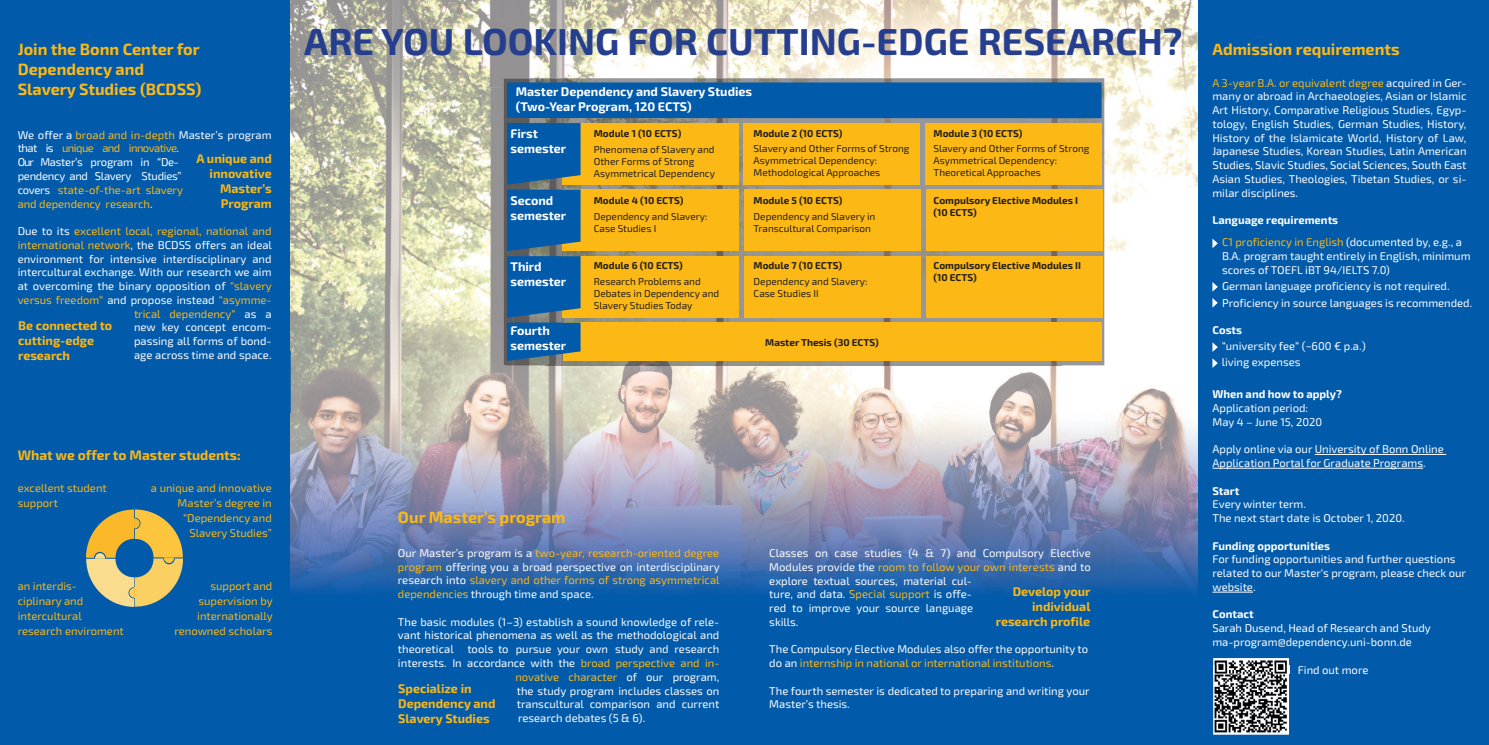
<style>
.page{position:relative;width:1489px;height:745px;background:#fff}
.page>*{position:absolute;margin:0;border:0;box-sizing:border-box;transform-origin:0 0}
.t1{font:700 37.5px "Exo 2";color:#253f8e}
.t2{font:700 16.25px/20px "Exo 2";color:#fcb814}
.t3{font:700 13.75px "Exo 2";color:#fcb814}
.t4{font:700 12.5px/15px "Exo 2";color:#fcb814;text-align:right}
.t5{font:700 12.5px/15px "Exo 2";color:#fff}
.t6{font:11.25px/13.8px "Exo 2";color:#fff}
.t7{font:11.25px/15px "Exo 2";color:#fcb814;text-align:right}
.t8{font:11.25px/13.8px "Exo 2";letter-spacing:-.025em;color:#fff}
.t9{font:700 11.25px "Exo 2";color:#fff}
.t10{font:10px/12px "Exo 2";color:#231f20}
.t11{font:700 10px/12px "Exo 2";color:#231f20}
.s1{color:#fcb814}
.s2{color:#fff}
</style>
<div class="page">
<div style="left:0;top:0;width:291px;height:744px;background:#015aaa"></div>
<img style="left:291px;top:0;width:172px;height:413px">
<img style="left:463px;top:0;width:735px;height:87px">
<img style="left:463px;top:87px;width:43px;height:326px">
<img style="left:1104px;top:87px;width:94px;height:263px">
<img style="left:506px;top:365px;width:389px;height:48px">
<img style="left:895px;top:350px;width:283px;height:63px">
<img style="left:503px;top:78px;width:601px;height:41px">
<img style="left:503px;top:119px;width:43px;height:246px">
<img style="left:1061px;top:119px;width:43px;height:246px">
<img style="left:546px;top:364px;width:515px;height:1px">
<img style="left:504px;top:79px;width:599px;height:40px">
<img style="left:504px;top:119px;width:43px;height:245px">
<img style="left:1060px;top:119px;width:43px;height:245px">
<img style="left:291px;top:413px;width:907px;height:331px">
<div style="left:1198px;top:0;width:290px;height:744px;background:#015aaa"></div>
<svg style="left:507px;top:82px;width:594px;height:279px;background:#bb9f3e"></svg>
<svg style="left:86px;top:509px;width:97px;height:97px"></svg>
<svg style="left:1212px;top:238px;width:6px;height:10px"></svg>
<svg style="left:1212px;top:282px;width:6px;height:26px"></svg>
<svg style="left:1212px;top:342px;width:6px;height:26px"></svg>
<hr style="left:1314px;top:454px;width:132px;height:1px;background:#fff">
<hr style="left:1212px;top:467px;width:210px;height:1px;background:#fff">
<hr style="left:1212px;top:591px;width:40px;height:1px;background:#fff">
<img style="left:1213px;top:658px;width:75px;height:76px">
<img style="left:1213px;top:665px;width:75px;height:8px">
<h2 class="t2" style="left:18px;top:39px;width:185px">Join the Bonn Center for<br>Dependency and<br>Slavery Studies (BCDSS)</h2>
<p class="t8" style="left:18px;top:128px;width:255px">We offer a <span class="s1">broad and in-depth</span> Master’s program that is <span class="s1">unique and innovative</span>.<br>Our Master’s program in “De-<br>pendency and Slavery Studies”<br>covers <span class="s1">state-of-the-art slavery<br>and dependency research</span>.</p>
<p class="t6" style="left:18px;top:224px;width:256px;text-align:right">Due to its <span class="s1">excellent local, regional, national and international network</span>, the BCDSS offers an ideal environment for intensive interdisciplinary and intercultural exchange. With our research we aim at overcoming the binary opposition of <span class="s1">“slavery versus freedom“</span> and propose instead <span class="s1">“asymme&shy;trical dependency“</span> as a<br>new key concept encom-<br>passing all forms of bond-<br>age across time and space.</p>
<p class="t4" style="left:196px;top:151px;width:77px">A unique and innovative<br>Master’s<br>Program</p>
<p class="t4" style="left:18px;top:318px;width:96px;text-align:left">Be connected to cutting-edge research</p>
<p class="t3" style="left:18px;top:446px;width:224px">What we offer to Master students:</p>
<p class="t7" style="left:18px;top:480px;width:91px;text-align:left">excellent student support</p>
<p class="t7" style="left:18px;top:578px;width:108px;text-align:left">an interdis&shy;ciplinary and intercultural research enviroment</p>
<p class="t7" style="left:151px;top:480px;width:122px">a unique and innovative<br>Master’s degree in “Dependency and<br>Slavery Studies”</p>
<p class="t7" style="left:174px;top:578px;width:100px">support and supervision by internationally renowned scholars</p>
<h1 class="t1" style="left:304px;top:19px;width:880px">ARE YOU LOOKING FOR CUTTING-EDGE RESEARCH?</h1>
<p class="t5" style="left:516px;top:85px;width:238px">Master Dependency and Slavery Studies (Two-Year Program, 120 ECTS)</p>
<p class="t5" style="left:510px;top:126px;width:57px">First semester</p>
<p class="t5" style="left:510px;top:193px;width:57px">Second semester</p>
<p class="t5" style="left:510px;top:259px;width:57px">Third semester</p>
<p class="t5" style="left:510px;top:323px;width:57px">Fourth semester</p>
<p class="t11" style="left:594px;top:127px;width:89px">Module 1 (10 ECTS)</p>
<p class="t10" style="left:594px;top:144px;width:123px">Phenomena of Slavery and<br>Other Forms of Strong<br>Asymmetrical Dependency</p>
<p class="t11" style="left:594px;top:194px;width:91px">Module 4 (10 ECTS)</p>
<p class="t10" style="left:594px;top:211px;width:115px">Dependency and Slavery:<br>Case Studies I</p>
<p class="t11" style="left:594px;top:259px;width:91px">Module 6 (10 ECTS)</p>
<p class="t10" style="left:594px;top:275px;width:127px">Research Problems and<br>Debates in Dependency and<br>Slavery Studies Today</p>
<p class="t11" style="left:753px;top:127px;width:90px">Module 2 (10 ECTS)</p>
<p class="t10" style="left:753px;top:142px;width:157px">Slavery and Other Forms of Strong<br>Asymmetrical Dependency:<br>Methodological Approaches</p>
<p class="t11" style="left:753px;top:194px;width:90px">Module 5 (10 ECTS)</p>
<p class="t10" style="left:753px;top:211px;width:123px">Dependency and Slavery in<br>Transcultural Comparison</p>
<p class="t11" style="left:753px;top:259px;width:90px">Module 7 (10 ECTS)</p>
<p class="t10" style="left:753px;top:275px;width:115px">Dependency and Slavery:<br>Case Studies II</p>
<p class="t11" style="left:765px;top:336px;width:115px">Master Thesis (30 ECTS)</p>
<p class="t11" style="left:933px;top:127px;width:90px">Module 3 (10 ECTS)</p>
<p class="t10" style="left:933px;top:142px;width:157px">Slavery and Other Forms of Strong<br>Asymmetrical Dependency:<br>Theoretical Approaches</p>
<p class="t11" style="left:933px;top:194px;width:146px">Compulsory Elective Modules I (10 ECTS)</p>
<p class="t11" style="left:933px;top:259px;width:149px">Compulsory Elective Modules II (10 ECTS)</p>
<h2 class="t2" style="left:398px;top:507px;width:169px">Our Master’s program</h2>
<p class="t6" style="left:398px;top:546px;width:323px;text-align:justify">Our Master’s program is a <span class="s1">two-year, research-oriented degree program</span> offering you a broad perspective on interdisciplinary research into <span class="s1">slavery and other forms of strong asymmetrical dependencies</span> through time and space.</p>
<p class="t6" style="left:398px;top:614px;width:323px">The basic modules (1–3) establish a sound knowledge of rele-</p>
<p class="t6" style="left:398px;top:628px;width:323px">vant historical phenomena as well as the methodological and</p>
<p class="t6" style="left:398px;top:642px;width:323px">theoretical tools to pursue your own study and research</p>
<p class="t6" style="left:398px;top:656px;width:323px">interests. In accordance with the <span class="s1">broad perspective and in-</span></p>
<p class="t7" style="left:515px;top:669px;width:205px">novative character <span class="s2">of our program,</span></p>
<p class="t6" style="left:516px;top:683px;width:204px">the study program includes classes on</p>
<p class="t6" style="left:516px;top:697px;width:204px">transcultural comparison and current</p>
<p class="t6" style="left:518px;top:711px;width:129px">research debates (5 &amp; 6).</p>
<p class="t4" style="left:398px;top:680px;width:99px;text-align:left">Specialize in<br>Dependency and<br>Slavery Studies</p>
<p class="t6" style="left:769px;top:546px;width:323px">Classes on case studies (4 &amp; 7) and Compulsory Elective Modules provide the <span class="s1">room to follow your own interests</span> and to explore textual sources, material cul-<br>ture, and data. <span class="s1">Special support</span> is offe-<br>red to improve your source language<br>skills.</p>
<p class="t6" style="left:769px;top:642px;width:320px">The Compulsory Elective Modules also offer the opportunity to do an <span class="s1">internship in national or international institutions</span>.</p>
<p class="t6" style="left:769px;top:683px;width:322px">The fourth semester is dedicated to preparing and writing your<br>Master’s thesis.</p>
<p class="t4" style="left:995px;top:584px;width:96px">Develop your individual research profile</p>
<h2 class="t2" style="left:1212px;top:39px;width:189px">Admission requirements</h2>
<p class="t6" style="left:1212px;top:76px;width:255px;text-align:justify"><span class="s1">A 3-year B.A. or equivalent degree</span> acquired in Ger&shy;many or abroad in Archaeologies, Asian or Islamic Art History, Comparative Religious Studies, Egyp&shy;tology, English Studies, German Studies, History, History of the Islamicate World, History of Law, Japanese Studies, Korean Studies, Latin American Studies, Slavic Studies, Social Sciences, South East Asian Studies, Theologies, Tibetan Studies, or si&shy;milar disciplines.</p>
<p class="t9" style="left:1212px;top:213px;width:127px">Language requirements</p>
<p class="t6" style="left:1221px;top:236px;width:250px"><span class="s1">C1 proficiency in English</span> (documented by, e.g., a<br>B.A. program taught entirely in English, minimum scores of TOEFL iBT 94/IELTS 7.0)</p>
<p class="t6" style="left:1221px;top:278px;width:252px;line-height:16.2px">German language proficiency is not required.<br>Proficiency in source languages is recommended.</p>
<p class="t6" style="left:1221px;top:338px;width:145px;line-height:16.2px">“university fee“ (~600 € p.a.) living expenses</p>
<p class="t9" style="left:1212px;top:323px;width:31px">Costs</p>
<p class="t9" style="left:1212px;top:387px;width:131px">When and how to apply?</p>
<p class="t6" style="left:1212px;top:401px;width:111px">Application period:<br>May 4 – June 15, 2020</p>
<p class="t6" style="left:1212px;top:442px;width:233px">Apply online via our University of Bonn Online<br>Application Portal for Graduate Programs.</p>
<p class="t9" style="left:1212px;top:483px;width:28px">Start</p>
<p class="t6" style="left:1212px;top:497px;width:194px">Every winter term.<br>The next start date is October 1, 2020.</p>
<p class="t9" style="left:1212px;top:538px;width:119px">Funding opportunities</p>
<p class="t6" style="left:1212px;top:552px;width:255px">For funding opportunities and further questions related to our Master‘s program, please check our website.</p>
<p class="t9" style="left:1212px;top:607px;width:43px">Contact</p>
<p class="t6" style="left:1212px;top:621px;width:220px">Sarah Dusend, Head of Research and Study ma-program@dependency.uni-bonn.de</p>
<p class="t6" style="left:1297px;top:662px;width:72px">Find out more</p>
</div>
